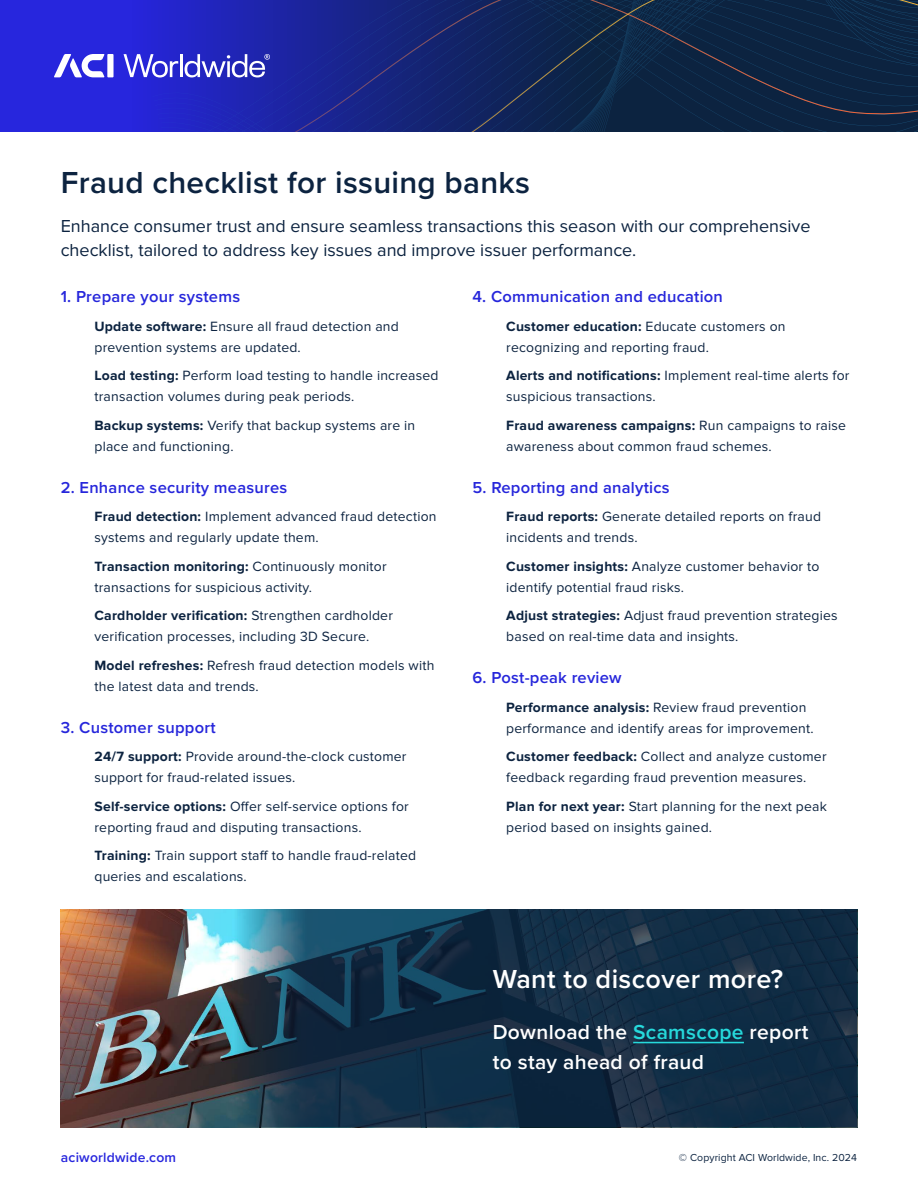
<style>
.page{position:relative;width:918px;height:1188px;background:#fff}
.page>*{position:absolute;margin:0;border:0;box-sizing:border-box;transform-origin:0 0}
.t1{font:600 31.5px "Proxima Nova";letter-spacing:.01em;color:#0c2340}
.t2{font:600 27px "Proxima Nova";letter-spacing:.015em;color:#fff}
.t3{font:600 21px/30px "Proxima Nova";letter-spacing:.015em;color:#fff}
.t4{font:18px/24px "Proxima Nova";color:#0c2340}
.t5{font:600 16.5px "Proxima Nova";letter-spacing:.015em;color:#2626db}
.t6{font:13.95px/21px "Proxima Nova";letter-spacing:.015em;color:#0c2340}
.t7{font:600 13.95px "Proxima Nova";letter-spacing:.015em;color:#2726dd}
.t8{font:10.5px "Proxima Nova";letter-spacing:.01em;color:#0c2340}
.s1{font-weight:700}
.s2{color:#26d9db}
</style>
<div class="page">
<div style="left:0;top:0;width:918px;height:132px;background:#2726dd"></div>
<svg style="left:145px;top:0;width:773px;height:132px;background:#16276b"></svg>
<svg style="left:61px;top:909px;width:796px;height:218px;background:#2a3d4e"></svg>
<hr style="left:633px;top:1042px;width:111px;height:1px;background:#26d9db">
<h1 class="t1" style="left:61px;top:159px;width:471px">Fraud checklist for issuing banks</h1>
<p class="t4" style="left:61px;top:215px;width:751px">Enhance consumer trust and ensure seamless transactions this season with our comprehensive checklist, tailored to address key issues and improve issuer performance.</p>
<p class="t5" style="left:61px;top:285px;width:181px">1. Prepare your systems</p>
<p class="t6" style="left:94px;top:316px;width:306px"><span class="s1">Update software:</span> Ensure all fraud detection and prevention systems are updated.</p>
<p class="t6" style="left:94px;top:366px;width:346px"><span class="s1">Load testing:</span> Perform load testing to handle increased transaction volumes during peak periods.</p>
<p class="t6" style="left:94px;top:415px;width:322px"><span class="s1">Backup systems:</span> Verify that backup systems are in place and functioning.</p>
<p class="t5" style="left:61px;top:475px;width:228px">2. Enhance security measures</p>
<p class="t6" style="left:94px;top:507px;width:344px"><span class="s1">Fraud detection:</span> Implement advanced fraud detection systems and regularly update them.</p>
<p class="t6" style="left:94px;top:556px;width:294px"><span class="s1">Transaction monitoring:</span> Continuously monitor transactions for suspicious activity.</p>
<p class="t6" style="left:94px;top:606px;width:300px"><span class="s1">Cardholder verification:</span> Strengthen cardholder verification processes, including 3D Secure.</p>
<p class="t6" style="left:94px;top:655px;width:341px"><span class="s1">Model refreshes:</span> Refresh fraud detection models with the latest data and trends.</p>
<p class="t5" style="left:61px;top:715px;width:156px">3. Customer support</p>
<p class="t6" style="left:94px;top:747px;width:314px"><span class="s1">24/7 support:</span> Provide around-the-clock customer support for fraud-related issues.</p>
<p class="t6" style="left:94px;top:796px;width:316px"><span class="s1">Self-service options:</span> Offer self-service options for reporting fraud and disputing transactions.</p>
<p class="t6" style="left:94px;top:846px;width:323px"><span class="s1">Training:</span> Train support staff to handle fraud-related queries and escalations.</p>
<p class="t7" style="left:61px;top:1147px;width:117px">aciworldwide.com</p>
<p class="t5" style="left:472px;top:285px;width:252px">4. Communication and education</p>
<p class="t6" style="left:506px;top:316px;width:281px"><span class="s1">Customer education:</span> Educate customers on recognizing and reporting fraud.</p>
<p class="t6" style="left:506px;top:366px;width:345px"><span class="s1">Alerts and notifications:</span> Implement real-time alerts for suspicious transactions.</p>
<p class="t6" style="left:506px;top:415px;width:341px"><span class="s1">Fraud awareness campaigns:</span> Run campaigns to raise awareness about common fraud schemes.</p>
<p class="t5" style="left:472px;top:475px;width:199px">5. Reporting and analytics</p>
<p class="t6" style="left:506px;top:507px;width:316px"><span class="s1">Fraud reports:</span> Generate detailed reports on fraud incidents and trends.</p>
<p class="t6" style="left:506px;top:556px;width:315px"><span class="s1">Customer insights:</span> Analyze customer behavior to identify potential fraud risks.</p>
<p class="t6" style="left:506px;top:606px;width:333px"><span class="s1">Adjust strategies:</span> Adjust fraud prevention strategies based on real-time data and insights.</p>
<p class="t5" style="left:472px;top:666px;width:151px">6. Post-peak review</p>
<p class="t6" style="left:506px;top:697px;width:309px"><span class="s1">Performance analysis:</span> Review fraud prevention performance and identify areas for improvement.</p>
<p class="t6" style="left:506px;top:747px;width:322px"><span class="s1">Customer feedback:</span> Collect and analyze customer feedback regarding fraud prevention measures.</p>
<p class="t6" style="left:506px;top:796px;width:322px"><span class="s1">Plan for next year:</span> Start planning for the next peak period based on insights gained.</p>
<h2 class="t2" style="left:493px;top:959px;width:292px">Want to discover more?</h2>
<h3 class="t3" style="left:493px;top:1017px;width:317px">Download the <span class="s2">Scamscope</span> report to stay ahead of fraud</h3>
<p class="t8" style="left:679px;top:1151px;width:180px">© Copyright ACI Worldwide, Inc. 2024</p>
</div>
